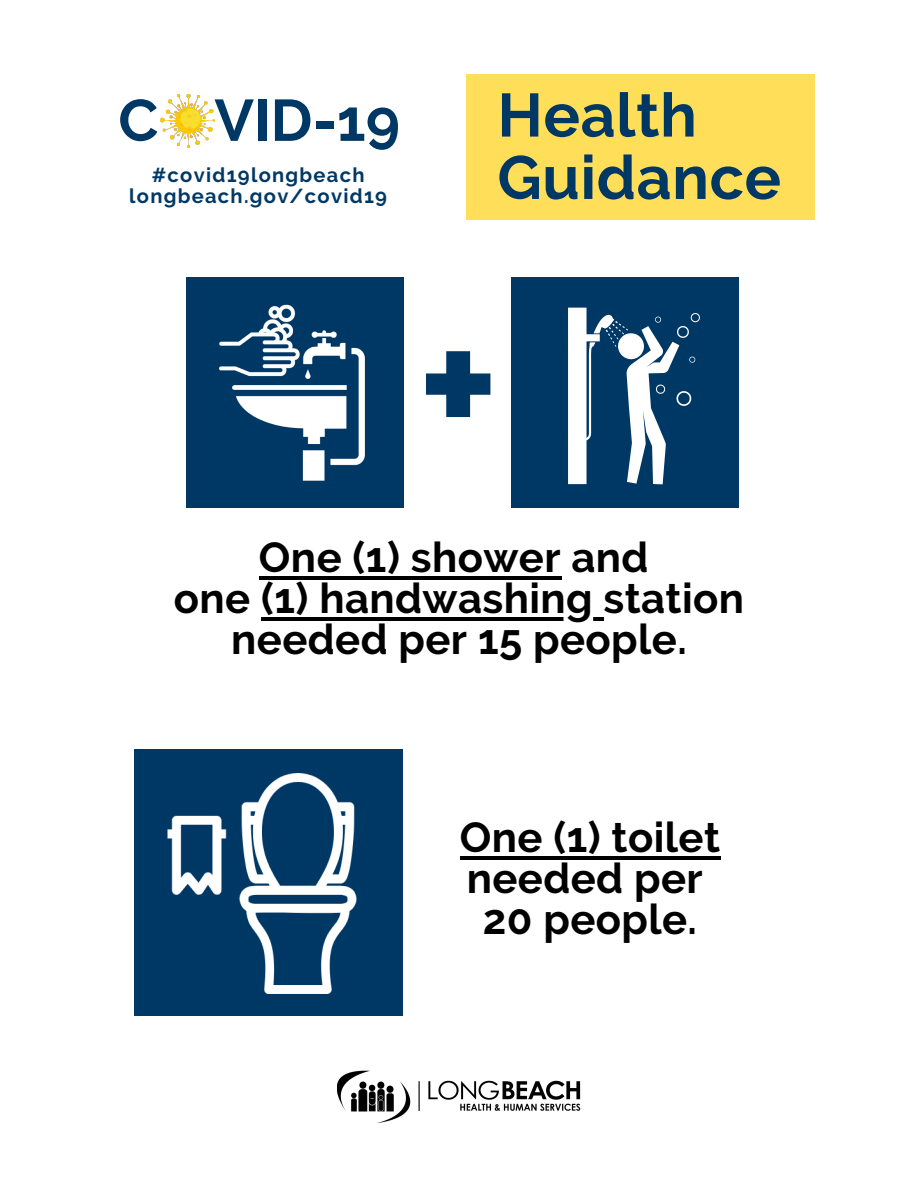
<style>
.page{position:relative;width:918px;height:1188px;background:#fff}
.page>*{position:absolute;margin:0;border:0;box-sizing:border-box;transform-origin:0 0}
.t1{font:700 197.1px "Raleway";color:#003865}
.t2{font:700 60.9px "Raleway";letter-spacing:.01em;color:#003865}
.t3{font:700 58.35px "Raleway";color:#003865}
.t4{font:700 41.85px/41px "Raleway";letter-spacing:.01em;color:#000;text-align:center}
.t5{font:700 20.1px "Raleway";letter-spacing:.065em;color:#003865}
</style>
<div class="page">
<img style="left:337px;top:1070px;width:244px;height:54px">
<img style="left:161px;top:94px;width:54px;height:53px">
<div style="left:186px;top:278px;width:218px;height:230px;background:#003865"></div>
<div style="left:467px;top:74px;width:348px;height:146px;background:#ffde59"></div>
<div style="left:134px;top:749px;width:268px;height:267px;background:#003865"></div>
<img style="left:167px;top:773px;width:190px;height:221px">
<img style="left:268px;top:304px;width:28px;height:9px">
<img style="left:219px;top:313px;width:146px;height:168px">
<hr style="left:259px;top:576px;width:302px;height:4px;background:#000">
<hr style="left:261px;top:617px;width:342px;height:3px;background:#000">
<hr style="left:460px;top:856px;width:261px;height:4px;background:#000">
<div style="left:511px;top:278px;width:227px;height:230px;background:#003865"></div>
<img style="left:568px;top:307px;width:132px;height:178px">
<h3 class="t3" style="left:118px;top:86px;width:283px">C VID-19</h3>
<h2 class="t2" style="left:497px;top:79px;width:201px">Health</h2>
<p class="t5" style="left:129px;top:184px;width:259px">longbeach.gov/covid19</p>
<h2 class="t2" style="left:497px;top:142px;width:285px">Guidance</h2>
<p class="t5" style="left:152px;top:163px;width:214px">#covid19longbeach</p>
<h1 class="t1" style="left:417px;top:269px;width:84px">+</h1>
<p class="t4" style="left:174px;top:537px;width:572px">One (1) shower and<br>one (1) handwashing station needed per 15 people.</p>
<p class="t4" style="left:460px;top:817px;width:262px">One (1) toilet needed per<br>20 people.</p>
</div>
